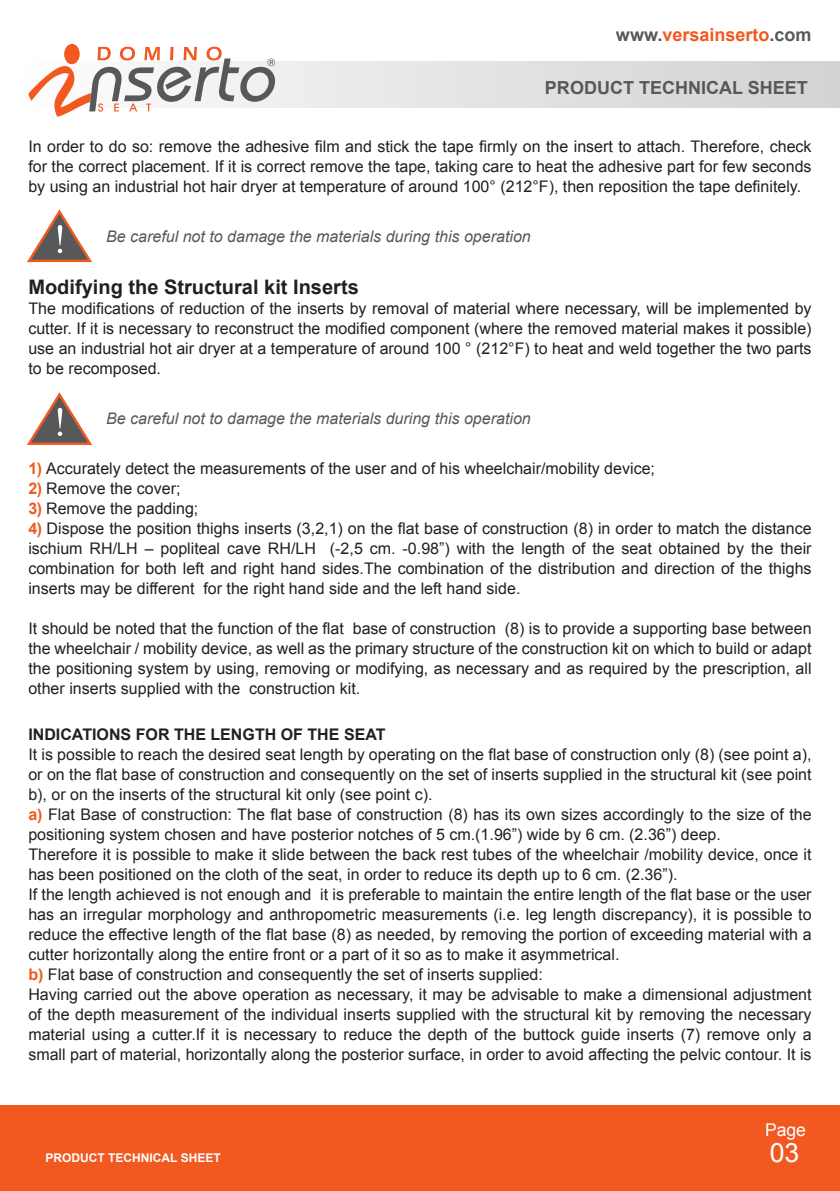
<style>
.page{position:relative;width:840px;height:1191px;background:#fff}
.page>*{position:absolute;margin:0;border:0;box-sizing:border-box;transform-origin:0 0}
.t1{font:26.6px "Arial";color:#fff}
.t2{font:700 20px "Arial";color:#231f20}
.t3{font:700 18px "Arial";color:#57585a}
.t4{font:700 18px "Arial";color:#f15921}
.t5{font:17.6px "Arial";color:#fff}
.t6{font:16px/20px "Arial";color:#231f20;text-align:justify}
.t7{font:italic 16px "Arial";color:#57585a}
.t8{font:700 16px "Arial";color:#231f20}
.t9{font:700 12px "Arial";color:#fff}
.s1{color:#57585a}
.s2{font-weight:700;color:#f15921}
</style>
<div class="page">
<svg style="left:275px;top:62px;width:564px;height:45px;background:#dfe0e2"></svg>
<div style="left:0;top:1106px;width:839px;height:85px;background:#f15921"></div>
<svg style="left:27px;top:392px;width:65px;height:53px"></svg>
<svg style="left:27px;top:209px;width:65px;height:54px"></svg>
<svg style="left:64px;top:44px;width:16px;height:20px"></svg>
<svg style="left:28px;top:47px;width:247px;height:70px"></svg>
<p class="t4" style="left:615px;top:23px;width:197px"><span class="s1">www.</span>versainserto<span class="s1">.com</span></p>
<p class="t3" style="left:544px;top:76px;width:264px">PRODUCT TECHNICAL SHEET</p>
<p class="t6" style="left:28px;top:137px;width:784px">In order to do so: remove the adhesive film and stick the tape firmly on the insert to attach. Therefore, check for the correct placement. If it is correct remove the tape, taking care to heat the adhesive part for few seconds by using an industrial hot hair dryer at temperature of around 100° (212°F), then reposition the tape definitely.</p>
<p class="t7" style="left:106px;top:225px;width:426px">Be careful not to damage the materials during this operation</p>
<p class="t2" style="left:28px;top:273px;width:332px">Modifying the Structural kit Inserts</p>
<p class="t6" style="left:28px;top:298px;width:784px">The modifications of reduction of the inserts by removal of material where necessary, will be implemented by cutter. If it is necessary to reconstruct the modified component (where the removed material makes it possible) use an industrial hot air dryer at a temperature of around 100 ° (212°F) to heat and weld together the two parts to be recomposed.</p>
<p class="t7" style="left:106px;top:408px;width:426px">Be careful not to damage the materials during this operation</p>
<p class="t6" style="left:28px;top:458px;width:627px"><span class="s2">1)</span> Accurately detect the measurements of the user and of his wheelchair/mobility device;</p>
<p class="t6" style="left:28px;top:478px;width:153px"><span class="s2">2)</span> Remove the cover;</p>
<p class="t6" style="left:28px;top:498px;width:171px"><span class="s2">3)</span> Remove the padding;</p>
<p class="t6" style="left:28px;top:518px;width:784px"><span class="s2">4)</span> Dispose the position thighs inserts (3,2,1) on the flat base of construction (8) in order to match the distance ischium RH/LH – popliteal cave RH/LH (-2,5 cm. -0.98”) with the length of the seat obtained by the their combination for both left and right hand sides.The combination of the distribution and direction of the thighs inserts may be different for the right hand side and the left hand side.</p>
<p class="t6" style="left:28px;top:618px;width:784px">It should be noted that the function of the flat base of construction (8) is to provide a supporting base between the wheelchair / mobility device, as well as the primary structure of the construction kit on which to build or adapt the positioning system by using, removing or modifying, as necessary and as required by the prescription, all other inserts supplied with the construction kit.</p>
<p class="t8" style="left:28px;top:723px;width:358px">INDICATIONS FOR THE LENGTH OF THE SEAT</p>
<p class="t6" style="left:28px;top:744px;width:784px;text-align:left">It is possible to reach the desired seat length by operating on the flat base of construction only (8) (see point a), or on the flat base of construction and consequently on the set of inserts supplied in the structural kit (see point b), or on the inserts of the structural kit only (see point c).<br><span class="s2">a)</span> Flat Base of construction: The flat base of construction (8) has its own sizes accordingly to the size of the positioning system chosen and have posterior notches of 5 cm.(1.96”) wide by 6 cm. (2.36”) deep.<br>Therefore it is possible to make it slide between the back rest tubes of the wheelchair /mobility device, once it has been positioned on the cloth of the seat, in order to reduce its depth up to 6 cm. (2.36”).<br>If the length achieved is not enough and it is preferable to maintain the entire length of the flat base or the user has an irregular morphology and anthropometric measurements (i.e. leg length discrepancy), it is possible to reduce the effective length of the flat base (8) as needed, by removing the portion of exceeding material with a cutter horizontally along the entire front or a part of it so as to make it asymmetrical.<br><span class="s2">b)</span> Flat base of construction and consequently the set of inserts supplied:<br>Having carried out the above operation as necessary, it may be advisable to make a dimensional adjustment of the depth measurement of the individual inserts supplied with the structural kit by removing the necessary material using a cutter.If it is necessary to reduce the depth of the buttock guide inserts (7) remove only a small part of material, horizontally along the posterior surface, in order to avoid affecting the pelvic contour. It is</p>
<p class="t9" style="left:45px;top:1150px;width:177px">PRODUCT TECHNICAL SHEET</p>
<p class="t5" style="left:764px;top:1117px;width:42px">Page</p>
<h1 class="t1" style="left:769px;top:1135px;width:31px">03</h1>
</div>
